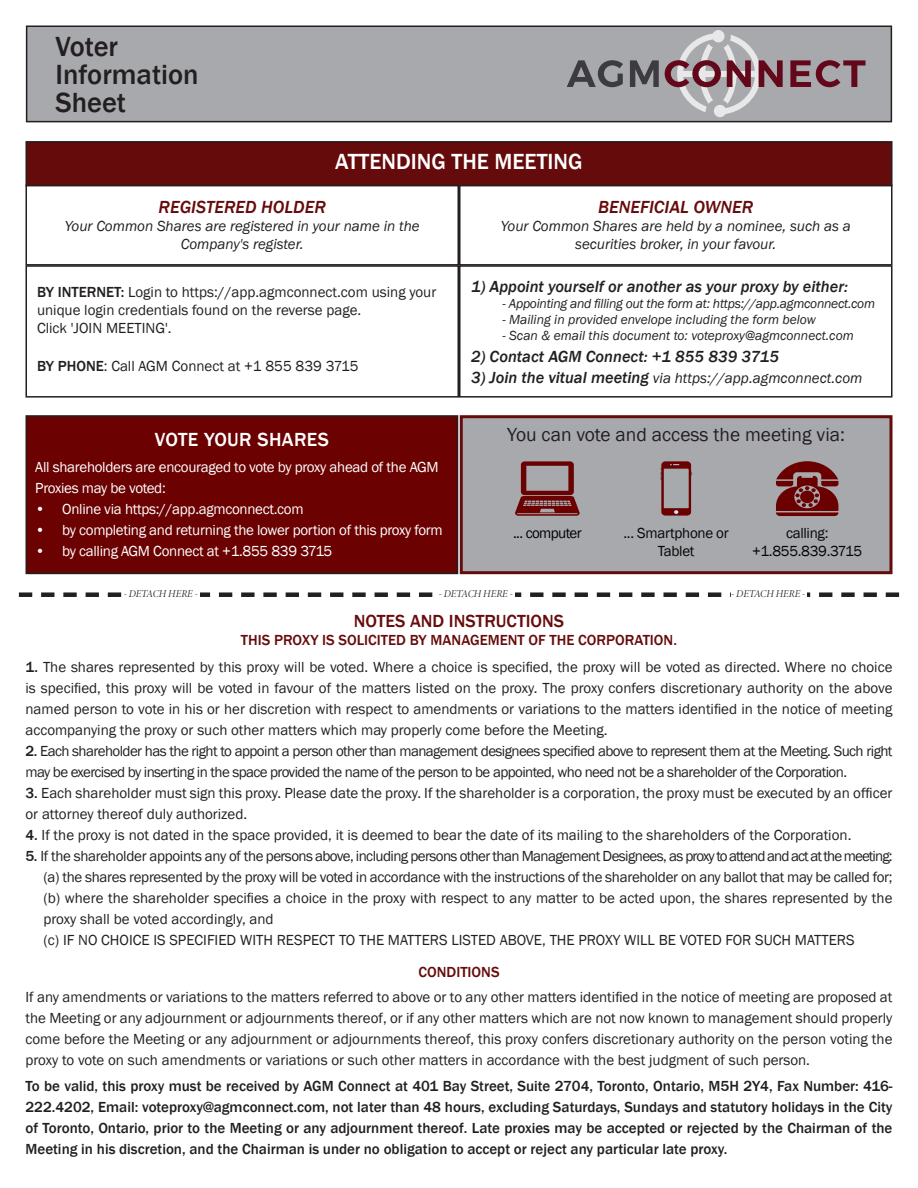
<style>
.page{position:relative;width:918px;height:1188px;background:#fff}
.page>*{position:absolute;margin:0;border:0;box-sizing:border-box;transform-origin:0 0}
.t1{font:500 28.5px/28.2px "Franklin Gothic";color:#231f20}
.t2{font:500 22.5px "Franklin Gothic";color:#fff}
.t3{font:19.5px "Franklin Gothic";color:#231f20}
.t4{font:500 19.5px "Franklin Gothic";letter-spacing:.02em;color:#fff}
.t5{font:italic 500 18px "Franklin Gothic";color:#660b0b}
.t6{font:500 18px "Franklin Gothic";color:#670b0b}
.t7{font:italic 500 16.5px "Franklin Gothic";color:#231f20}
.t8{font:15px/21px "Franklin Gothic";color:#231f20;text-align:justify}
.t9{font:15px/21px "Franklin Gothic";letter-spacing:-.02em;color:#231f20}
.t10{font:500 15px/21px "Franklin Gothic";color:#231f20;text-align:justify}
.t11{font:15px/21px "Franklin Gothic";letter-spacing:-.04em;color:#231f20}
.t12{font:15px/21px "Franklin Gothic";letter-spacing:-.02em;color:#fff}
.t13{font:italic 15px/18px "Franklin Gothic";color:#231f20;text-align:center}
.t14{font:500 15px "Franklin Gothic";color:#670b0b}
.t15{font:15px/18px "Franklin Gothic";letter-spacing:-.02em;color:#040503;text-align:center}
.t16{font:15px "Franklin Gothic";letter-spacing:-.04em;color:#000}
.t17{font:italic 13.5px "Franklin Gothic";color:#231f20}
.t18{font:italic 13.5px "Franklin Gothic";letter-spacing:-.02em;color:#231f20}
.t19{font:italic 10.5px "Minion Variable Concept";color:#231f20}
.s1{font-weight:500}
.s2{font-weight:500;font-size:16.5px}
</style>
<div class="page">
<div style="left:27px;top:26px;width:864px;height:96px;background:#a8a9ad"></div>
<div style="left:26px;top:26px;width:866px;height:96px;border:2px solid #231f20"></div>
<svg style="left:19px;top:592px;width:880px;height:5px"></svg>
<div style="left:439px;top:588px;width:76px;height:12px;background:#fff"></div>
<div style="left:731px;top:588px;width:76px;height:12px;background:#fff"></div>
<div style="left:124px;top:588px;width:76px;height:12px;background:#fff"></div>
<svg style="left:567px;top:60px;width:56px;height:27px"></svg>
<svg style="left:630px;top:60px;width:29px;height:27px"></svg>
<svg style="left:665px;top:30px;width:118px;height:87px"></svg>
<svg style="left:790px;top:60px;width:76px;height:27px"></svg>
<div style="left:460px;top:415px;width:432px;height:159px;background:#a8a9ad;border:3px solid #660b0b"></div>
<div style="left:26px;top:416px;width:432px;height:157px;background:#6b0101"></div>
<div style="left:26px;top:415px;width:432px;height:159px;border:2px solid #231f20"></div>
<svg style="left:515px;top:461px;width:65px;height:55px"></svg>
<div style="left:661px;top:461px;width:30px;height:55px;background:#6b0101;border-radius:4px"></div>
<svg style="left:670px;top:464px;width:9px;height:2px"></svg>
<div style="left:662px;top:467px;width:28px;height:43px;background:#a7aaac;border:2px solid #6b0101"></div>
<svg style="left:674px;top:510px;width:5px;height:4px"></svg>
<svg style="left:776px;top:461px;width:62px;height:55px"></svg>
<div style="left:459px;top:185px;width:433px;height:81px;border:2px solid #231f20"></div>
<div style="left:26px;top:185px;width:433px;height:81px;border:2px solid #231f20"></div>
<div style="left:26px;top:142px;width:866px;height:44px;background:#660b0b"></div>
<div style="left:26px;top:141px;width:866px;height:45px;border:2px solid #231f20"></div>
<div style="left:459px;top:265px;width:433px;height:133px;border:2px solid #231f20"></div>
<div style="left:26px;top:265px;width:433px;height:133px;border:2px solid #231f20"></div>
<h1 class="t1" style="left:56px;top:32px;width:145px">Voter<br>Information<br>Sheet</h1>
<h2 class="t2" style="left:335px;top:148px;width:249px">ATTENDING THE MEETING</h2>
<p class="t5" style="left:159px;top:196px;width:169px">REGISTERED HOLDER</p>
<p class="t13" style="left:65px;top:218px;width:357px">Your Common Shares are registered in your name in the<br>Company's register.</p>
<p class="t8" style="left:37px;top:284px;width:401px;line-height:18px;text-align:left"><span class="s1">BY INTERNET:</span> Login to https://app.agmconnect.com using your unique login credentials found on the reverse page.<br>Click 'JOIN MEETING'.</p>
<p class="t8" style="left:37px;top:356px;width:323px"><span class="s1">BY PHONE</span>: Call AGM Connect at +1 855 839 3715</p>
<p class="t5" style="left:598px;top:196px;width:157px">BENEFICIAL OWNER</p>
<p class="t13" style="left:501px;top:218px;width:351px">Your Common Shares are held by a nominee, such as a securities broker, in your favour.</p>
<p class="t7" style="left:471px;top:276px;width:379px">1) Appoint yourself or another as your proxy by either:</p>
<p class="t18" style="left:502px;top:295px;width:374px">- Appointing and filling out the form at: https://app.agmconnect.com</p>
<p class="t17" style="left:502px;top:311px;width:315px">- Mailing in provided envelope including the form below</p>
<p class="t17" style="left:502px;top:327px;width:353px">- Scan &amp; email this document to: voteproxy@agmconnect.com</p>
<p class="t7" style="left:471px;top:346px;width:310px">2) Contact AGM Connect: +1 855 839 3715</p>
<p class="t13" style="left:471px;top:369px;width:393px"><span class="s2">3) Join the vitual meeting</span> via https://app.agmconnect.com</p>
<h3 class="t4" style="left:155px;top:428px;width:176px">VOTE YOUR SHARES</h3>
<h3 class="t3" style="left:507px;top:422px;width:339px">You can vote and access the meeting via:</h3>
<p class="t12" style="left:35px;top:457px;width:405px">All shareholders are encouraged to vote by proxy ahead of the AGM<br>Proxies may be voted:</p>
<p class="t12" style="left:35px;top:499px;width:270px">• Online via https://app.agmconnect.com</p>
<p class="t12" style="left:35px;top:520px;width:409px">• by completing and returning the lower portion of this proxy form</p>
<p class="t12" style="left:35px;top:541px;width:299px">• by calling AGM Connect at +1.855 839 3715</p>
<p class="t16" style="left:513px;top:523px;width:70px">... computer</p>
<p class="t15" style="left:623px;top:524px;width:107px">... Smartphone or<br>Tablet</p>
<p class="t15" style="left:752px;top:524px;width:112px">calling: +1.855.839.3715</p>
<p class="t19" style="left:124px;top:586px;width:76px">- DETACH HERE -</p>
<p class="t19" style="left:439px;top:586px;width:76px">- DETACH HERE -</p>
<p class="t19" style="left:731px;top:586px;width:76px">- DETACH HERE -</p>
<p class="t6" style="left:354px;top:610px;width:212px">NOTES AND INSTRUCTIONS</p>
<p class="t14" style="left:241px;top:631px;width:438px">THIS PROXY IS SOLICITED BY MANAGEMENT OF THE CORPORATION.</p>
<p class="t8" style="left:26px;top:657px;width:869px"><span class="s1">1.</span> The shares represented by this proxy will be voted. Where a choice is specified, the proxy will be voted as directed. Where no choice is specified, this proxy will be voted in favour of the matters listed on the proxy. The proxy confers discretionary authority on the above named person to vote in his or her discretion with respect to amendments or variations to the matters identified in the notice of meeting accompanying the proxy or such other matters which may properly come before the Meeting.</p>
<p class="t11" style="left:26px;top:741px;width:869px"><span class="s1">2.</span> Each shareholder has the right to appoint a person other than management designees specified above to represent them at the Meeting. Such right may be exercised by inserting in the space provided the name of the person to be appointed, who need not be a shareholder of the Corporation.</p>
<p class="t8" style="left:26px;top:783px;width:869px"><span class="s1">3.</span> Each shareholder must sign this proxy. Please date the proxy. If the shareholder is a corporation, the proxy must be executed by an officer or attorney thereof duly authorized.</p>
<p class="t8" style="left:26px;top:825px;width:827px"><span class="s1">4.</span> If the proxy is not dated in the space provided, it is deemed to bear the date of its mailing to the shareholders of the Corporation.</p>
<p class="t9" style="left:44px;top:846px;width:851px;text-indent:-18px"><span class="s1">5.</span> If the shareholder appoints any of the persons above, including persons other than Management Designees, as proxy to attend and act at the meeting: (a) the shares represented by the proxy will be voted in accordance with the instructions of the shareholder on any ballot that may be called for; (b) where the shareholder specifies a choice in the proxy with respect to any matter to be acted upon, the shares represented by the proxy shall be voted accordingly, and<br>(c) IF NO CHOICE IS SPECIFIED WITH RESPECT TO THE MATTERS LISTED ABOVE, THE PROXY WILL BE VOTED FOR SUCH MATTERS</p>
<p class="t14" style="left:418px;top:962px;width:83px">CONDITIONS</p>
<p class="t8" style="left:26px;top:987px;width:869px">If any amendments or variations to the matters referred to above or to any other matters identified in the notice of meeting are proposed at the Meeting or any adjournment or adjournments thereof, or if any other matters which are not now known to management should properly come before the Meeting or any adjournment or adjournments thereof, this proxy confers discretionary authority on the person voting the proxy to vote on such amendments or variations or such other matters in accordance with the best judgment of such person.</p>
<p class="t10" style="left:26px;top:1075px;width:868px">To be valid, this proxy must be received by AGM Connect at 401 Bay Street, Suite 2704, Toronto, Ontario, M5H 2Y4, Fax Number: 416- 222.4202, Email: voteproxy@agmconnect.com, not later than 48 hours, excluding Saturdays, Sundays and statutory holidays in the City of Toronto, Ontario, prior to the Meeting or any adjournment thereof. Late proxies may be accepted or rejected by the Chairman of the Meeting in his discretion, and the Chairman is under no obligation to accept or reject any particular late proxy.</p>
</div>
